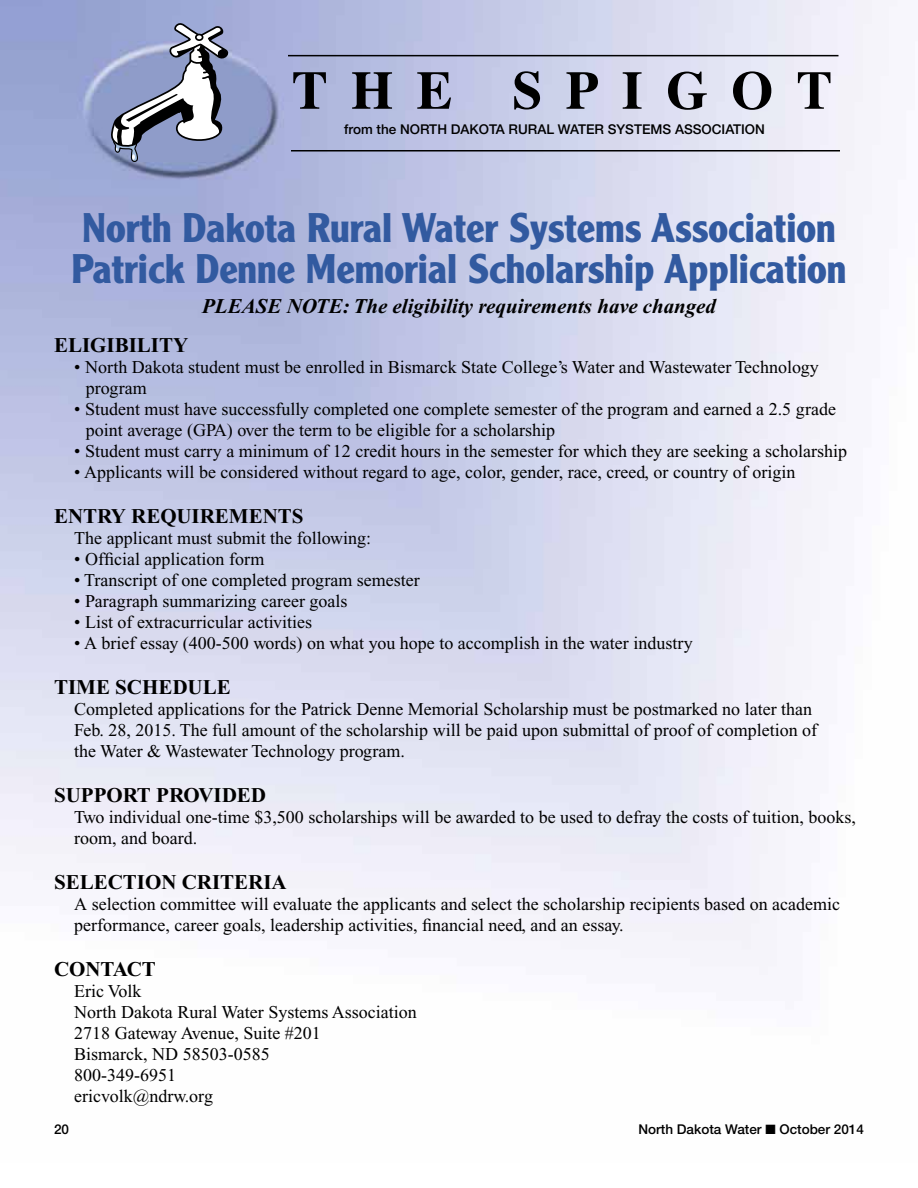
<style>
.page{position:relative;width:918px;height:1188px;background:#fff}
.page>*{position:absolute;margin:0;border:0;box-sizing:border-box;transform-origin:0 0}
.t1{font:700 54px "Times";letter-spacing:.43em;color:#000}
.t2{font:700 40.5px/40.5px "Clearface Gothic LH";color:#325aa0}
.t3{font:700 21px "Times New Roman";color:#000}
.t4{font:italic 700 21px "Times New Roman";color:#000}
.t5{font:18px/21px "Times New Roman";color:#000}
.t6{font:500 13.5px "Helvetica Neue";color:#000}
</style>
<div class="page">
<img style="left:0;top:0;width:897px;height:975px">
<hr style="left:288px;top:55px;width:550px;height:1px;background:#000">
<hr style="left:291px;top:150px;width:549px;height:2px;background:#000">
<svg style="left:110px;top:0;width:120px;height:163px"></svg>
<h1 class="t1" style="left:292px;top:54px;width:542px">THE SPIGOT</h1>
<p class="t6" style="left:344px;top:121px;width:422px">from the NORTH DAKOTA RURAL WATER SYSTEMS ASSOCIATION</p>
<h2 class="t2" style="left:71px;top:208px;width:777px">North Dakota Rural Water Systems Association<br>Patrick Denne Memorial Scholarship Application</h2>
<p class="t4" style="left:202px;top:294px;width:515px">PLEASE NOTE: The eligibility requirements have changed</p>
<p class="t3" style="left:54px;top:333px;width:136px">ELIGIBILITY</p>
<p class="t5" style="left:86px;top:356px;width:734px;text-indent:-12px">• North Dakota student must be enrolled in Bismarck State College’s Water and Wastewater Technology program</p>
<p class="t5" style="left:86px;top:398px;width:752px;text-indent:-12px">• Student must have successfully completed one complete semester of the program and earned a 2.5 grade point average (GPA) over the term to be eligible for a scholarship</p>
<p class="t5" style="left:74px;top:440px;width:774px">• Student must carry a minimum of 12 credit hours in the semester for which they are seeking a scholarship</p>
<p class="t5" style="left:74px;top:461px;width:723px">• Applicants will be considered without regard to age, color, gender, race, creed, or country of origin</p>
<p class="t3" style="left:54px;top:504px;width:251px">ENTRY REQUIREMENTS</p>
<p class="t5" style="left:74px;top:527px;width:298px">The applicant must submit the following:</p>
<p class="t5" style="left:74px;top:548px;width:192px">• Official application form</p>
<p class="t5" style="left:74px;top:569px;width:347px">• Transcript of one completed program semester</p>
<p class="t5" style="left:74px;top:590px;width:275px">• Paragraph summarizing career goals</p>
<p class="t5" style="left:74px;top:611px;width:240px">• List of extracurricular activities</p>
<p class="t5" style="left:74px;top:632px;width:620px">• A brief essay (400-500 words) on what you hope to accomplish in the water industry</p>
<p class="t3" style="left:54px;top:675px;width:178px">TIME SCHEDULE</p>
<p class="t5" style="left:74px;top:698px;width:744px">Completed applications for the Patrick Denne Memorial Scholarship must be postmarked no later than<br>Feb. 28, 2015. The full amount of the scholarship will be paid upon submittal of proof of completion of the Water &amp; Wastewater Technology program.</p>
<p class="t3" style="left:54px;top:783px;width:214px">SUPPORT PROVIDED</p>
<p class="t5" style="left:74px;top:806px;width:783px">Two individual one-time $3,500 scholarships will be awarded to be used to defray the costs of tuition, books, room, and board.</p>
<p class="t3" style="left:54px;top:870px;width:234px">SELECTION CRITERIA</p>
<p class="t5" style="left:74px;top:893px;width:767px">A selection committee will evaluate the applicants and select the scholarship recipients based on academic performance, career goals, leadership activities, financial need, and an essay.</p>
<p class="t3" style="left:54px;top:957px;width:103px">CONTACT</p>
<p class="t5" style="left:74px;top:980px;width:344px">Eric Volk<br>North Dakota Rural Water Systems Association<br>2718 Gateway Avenue, Suite #201<br>Bismarck, ND 58503-0585<br>800-349-6951<br>ericvolk@ndrw.org</p>
<p class="t6" style="left:54px;top:1121px;width:17px">20</p>
<p class="t6" style="left:638px;top:1121px;width:227px">North Dakota Water ■ October 2014</p>
</div>
